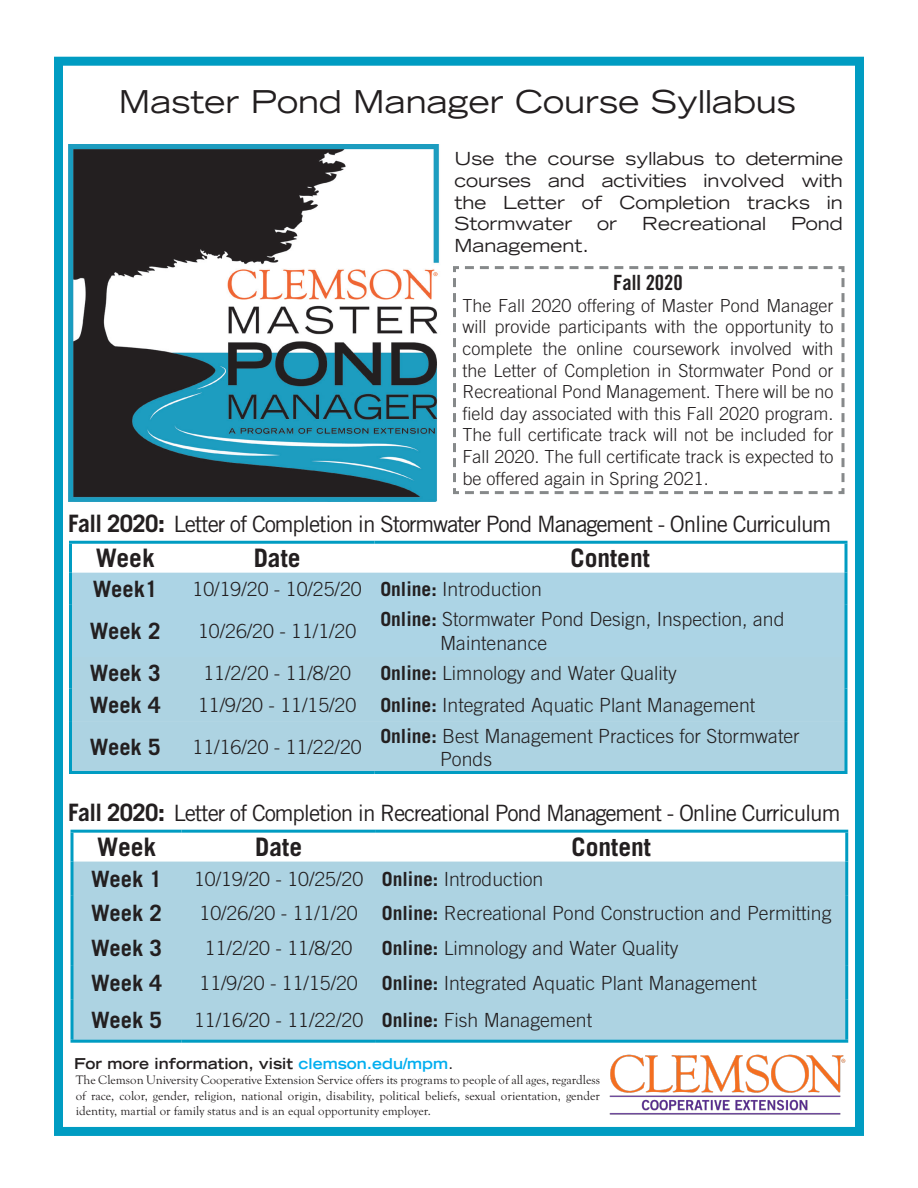
<style>
.page{position:relative;width:918px;height:1188px;background:#fff}
.page>*{position:absolute;margin:0;border:0;box-sizing:border-box;transform-origin:0 0}
.t1{font:expanded 31.5px "Trade Gothic LT Std";color:#231f20}
.t2{font:700 25.5px "Trade Gothic LT Std";color:#231f20}
.t3{font:22.5px "Trade Gothic LT Std";letter-spacing:-.05em;color:#231f20}
.t4{font:700 22.5px "Trade Gothic LT Std";color:#231f20}
.t5{font:21px "Trade Gothic LT Std Bd Cn 20";color:#231f20}
.t6{font:300 19.5px "Trade Gothic LT Std";color:#231f20}
.t7{font:300 18px/21.6px "Trade Gothic LT Std";color:#231f20;text-align:justify}
.t8{font:expanded 18px/21.6px "Trade Gothic LT Std";color:#231f20;text-align:justify}
.t9{font:700 expanded 15px "Trade Gothic LT Std";color:#231f20}
.t10{font:12.75px/15.3px "Goudy Old Sty TOT";color:#231f20;text-align:justify}
.s1{font-weight:700;font-size:24px}
.s2{font-weight:700;font-size:27px}
.s3{font-weight:700}
.s4{color:#00aeef}
.s5{font-weight:400}
</style>
<div class="page">
<div style="left:54px;top:57px;width:810px;height:1079px;border:9px solid #009cc2"></div>
<img style="left:68px;top:144px;width:371px;height:357px">
<svg style="left:72px;top:572px;width:772px;height:1px"></svg>
<div style="left:72px;top:573px;width:772px;height:84px;background:#acd4e5"></div>
<div style="left:70px;top:657px;width:776px;height:65px;background:#add3e2"></div>
<div style="left:72px;top:722px;width:772px;height:49px;background:#add3e2"></div>
<hr style="left:69px;top:541px;width:111px;height:3px;background:#009cc2">
<hr style="left:69px;top:544px;width:3px;height:29px;background:#009cc2">
<hr style="left:180px;top:541px;width:194px;height:3px;background:#009cc2">
<hr style="left:374px;top:541px;width:474px;height:3px;background:#009cc2">
<hr style="left:69px;top:573px;width:3px;height:32px;background:#009cc2">
<hr style="left:69px;top:605px;width:3px;height:52px;background:#009cc2">
<hr style="left:69px;top:657px;width:3px;height:31px;background:#009cc2">
<hr style="left:69px;top:689px;width:3px;height:33px;background:#009cc2">
<hr style="left:69px;top:722px;width:3px;height:49px;background:#009cc2">
<hr style="left:69px;top:771px;width:111px;height:3px;background:#009cc2">
<hr style="left:180px;top:771px;width:194px;height:3px;background:#009cc2">
<hr style="left:374px;top:771px;width:474px;height:3px;background:#009cc2">
<svg style="left:844px;top:544px;width:4px;height:29px"></svg>
<svg style="left:844px;top:573px;width:4px;height:32px"></svg>
<svg style="left:844px;top:605px;width:4px;height:52px"></svg>
<svg style="left:844px;top:657px;width:4px;height:31px"></svg>
<svg style="left:844px;top:689px;width:4px;height:33px"></svg>
<svg style="left:844px;top:722px;width:4px;height:49px"></svg>
<img style="left:609px;top:1055px;width:237px;height:59px">
<svg style="left:74px;top:861px;width:771px;height:1px"></svg>
<div style="left:74px;top:862px;width:771px;height:68px;background:#add3e2"></div>
<div style="left:74px;top:930px;width:771px;height:110px;background:#add3e2"></div>
<hr style="left:70px;top:830px;width:112px;height:3px;background:#009cc2">
<svg style="left:70px;top:833px;width:4px;height:29px"></svg>
<hr style="left:182px;top:830px;width:194px;height:3px;background:#009cc2">
<hr style="left:376px;top:830px;width:472px;height:3px;background:#009cc2">
<hr style="left:70px;top:1040px;width:112px;height:3px;background:#009cc2">
<hr style="left:182px;top:1040px;width:194px;height:3px;background:#009cc2">
<hr style="left:376px;top:1040px;width:472px;height:3px;background:#009cc2">
<svg style="left:70px;top:862px;width:4px;height:34px"></svg>
<svg style="left:70px;top:896px;width:4px;height:34px"></svg>
<svg style="left:70px;top:930px;width:4px;height:36px"></svg>
<svg style="left:70px;top:966px;width:4px;height:33px"></svg>
<svg style="left:70px;top:999px;width:4px;height:41px"></svg>
<hr style="left:845px;top:833px;width:3px;height:29px;background:#009cc2">
<hr style="left:845px;top:862px;width:3px;height:34px;background:#009cc2">
<hr style="left:845px;top:896px;width:3px;height:34px;background:#009cc2">
<hr style="left:845px;top:930px;width:3px;height:36px;background:#009cc2">
<hr style="left:845px;top:966px;width:3px;height:33px;background:#009cc2">
<hr style="left:845px;top:999px;width:3px;height:41px;background:#009cc2">
<svg style="left:453px;top:266px;width:392px;height:229px"></svg>
<p class="t1" style="left:119px;top:81px;width:679px">Master Pond Manager Course Syllabus</p>
<p class="t8" style="left:454px;top:148px;width:390px">Use the course syllabus to determine courses and activities involved with the Letter of Completion tracks in Stormwater</p>
<p class="t8" style="left:597px;top:212px;width:21px">or</p>
<p class="t8" style="left:642px;top:212px;width:126px">Recreational</p>
<p class="t8" style="left:791px;top:212px;width:53px">Pond</p>
<p class="t8" style="left:454px;top:234px;width:136px">Management.</p>
<p class="t5" style="left:613px;top:270px;width:71px">Fall 2020</p>
<p class="t7" style="left:463px;top:294px;width:372px">The Fall 2020 offering of Master Pond Manager will provide participants with the opportunity to complete the online coursework involved with the Letter of Completion in Stormwater Pond or Recreational Pond Management. There will be no field day associated with this Fall 2020 program.<br>The full certificate track will not be included for Fall 2020. The full certificate track is expected to be offered again in Spring 2021.</p>
<p class="t3" style="left:68px;top:511px;width:765px"><span class="s1">Fall 2020</span><span class="s2">:</span> Letter of Completion in Stormwater Pond Management - Online Curriculum</p>
<p class="t2" style="left:96px;top:542px;width:61px">Week</p>
<p class="t2" style="left:254px;top:542px;width:48px">Date</p>
<p class="t2" style="left:571px;top:542px;width:81px">Content</p>
<p class="t4" style="left:93px;top:575px;width:66px">Week1</p>
<p class="t6" style="left:193px;top:577px;width:171px">10/19/20 - 10/25/20</p>
<p class="t6" style="left:380px;top:577px;width:163px"><span class="s3">Online:</span> Introduction</p>
<p class="t4" style="left:90px;top:617px;width:72px">Week 2</p>
<p class="t6" style="left:198px;top:619px;width:160px">10/26/20 - 11/1/20</p>
<p class="t6" style="left:380px;top:608px;width:406px"><span class="s3">Online:</span> Stormwater Pond Design, Inspection, and</p>
<p class="t6" style="left:440px;top:631px;width:109px">Maintenance</p>
<p class="t4" style="left:90px;top:659px;width:72px">Week 3</p>
<p class="t6" style="left:203px;top:661px;width:149px">11/2/20 - 11/8/20</p>
<p class="t6" style="left:380px;top:661px;width:298px"><span class="s3">Online:</span> Limnology and Water Quality</p>
<p class="t4" style="left:90px;top:691px;width:72px">Week 4</p>
<p class="t6" style="left:198px;top:694px;width:160px">11/9/20 - 11/15/20</p>
<p class="t6" style="left:380px;top:694px;width:376px"><span class="s3">Online:</span> Integrated Aquatic Plant Management</p>
<p class="t4" style="left:90px;top:733px;width:72px">Week 5</p>
<p class="t6" style="left:193px;top:736px;width:171px">11/16/20 - 11/22/20</p>
<p class="t6" style="left:380px;top:724px;width:421px"><span class="s3">Online:</span> Best Management Practices for Stormwater</p>
<p class="t6" style="left:440px;top:747px;width:54px">Ponds</p>
<p class="t3" style="left:68px;top:800px;width:774px"><span class="s1">Fall 2020</span><span class="s2">:</span> Letter of Completion in Recreational Pond Management - Online Curriculum</p>
<p class="t2" style="left:97px;top:831px;width:61px">Week</p>
<p class="t2" style="left:255px;top:831px;width:48px">Date</p>
<p class="t2" style="left:572px;top:831px;width:81px">Content</p>
<p class="t4" style="left:91px;top:865px;width:72px">Week 1</p>
<p class="t6" style="left:194px;top:867px;width:171px">10/19/20 - 10/25/20</p>
<p class="t6" style="left:382px;top:867px;width:163px"><span class="s3">Online:</span> Introduction</p>
<p class="t4" style="left:91px;top:899px;width:72px">Week 2</p>
<p class="t6" style="left:200px;top:901px;width:160px">10/26/20 - 11/1/20</p>
<p class="t6" style="left:382px;top:901px;width:451px"><span class="s3">Online:</span> Recreational Pond Construction and Permitting</p>
<p class="t4" style="left:91px;top:934px;width:72px">Week 3</p>
<p class="t6" style="left:205px;top:936px;width:149px">11/2/20 - 11/8/20</p>
<p class="t6" style="left:382px;top:936px;width:298px"><span class="s3">Online:</span> Limnology and Water Quality</p>
<p class="t4" style="left:91px;top:969px;width:72px">Week 4</p>
<p class="t6" style="left:200px;top:971px;width:160px">11/9/20 - 11/15/20</p>
<p class="t6" style="left:382px;top:971px;width:376px"><span class="s3">Online:</span> Integrated Aquatic Plant Management</p>
<p class="t4" style="left:91px;top:1007px;width:72px">Week 5</p>
<p class="t6" style="left:194px;top:1009px;width:171px">11/16/20 - 11/22/20</p>
<p class="t6" style="left:382px;top:1009px;width:212px"><span class="s3">Online:</span> Fish Management</p>
<p class="t9" style="left:74px;top:1054px;width:381px">For more information, visit <span class="s4">clemson.edu/mpm</span><span class="s5">.</span></p>
<p class="t10" style="left:76px;top:1073px;width:526px">The Clemson University Cooperative Extension Service offers its programs to people of all ages, regardless of race, color, gender, religion, national origin, disability, political beliefs, sexual orientation, gender identity, martial or family status and is an equal opportunity employer.</p>
</div>
